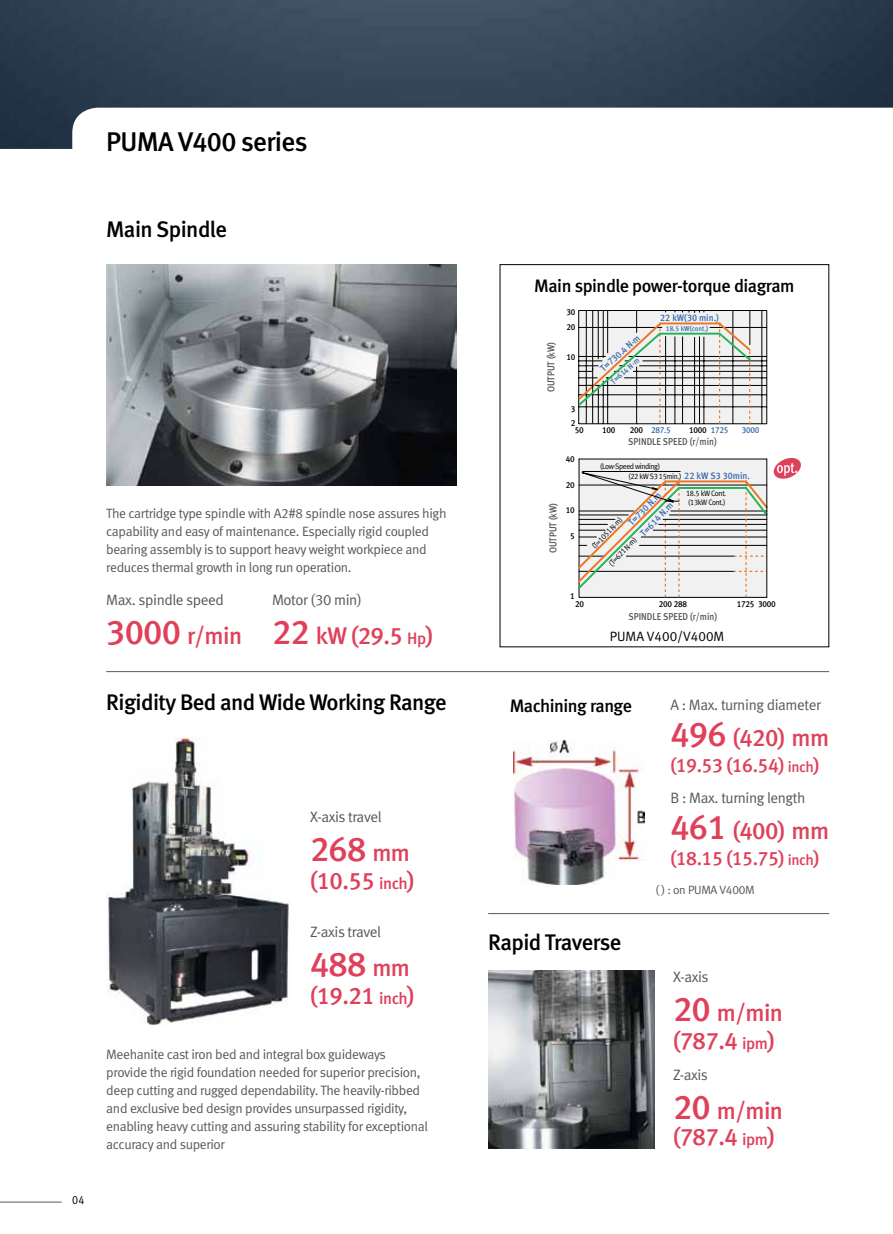
<style>
.page{position:relative;width:893px;height:1234px;background:#fff}
.page>*{position:absolute;margin:0;border:0;box-sizing:border-box;transform-origin:0 0}
.t1{font:34.5px "Meta Medium LF";letter-spacing:-.025em;color:#df405a}
.t2{font:27px "Meta Medium LF";letter-spacing:-.025em;color:#000}
.t3{font:24px/28.5px "Meta Medium LF";letter-spacing:-.025em;color:#df405a}
.t4{font:22.5px "Meta Medium LF";letter-spacing:-.025em;color:#000}
.t5{font:19.5px "Meta Medium LF";letter-spacing:-.025em;color:#df405a}
.t6{font:18px "Meta Medium LF";letter-spacing:-.025em;color:#000}
.t7{font:15px "Meta Normal LF";letter-spacing:-.025em;color:#58585b}
.t8{font:13.5px/18px "Meta Normal LF";letter-spacing:-.025em;color:#58585b}
.t9{font:13.5px "Meta Normal LF";color:#000}
.t10{font:12px "Meta Normal LF";letter-spacing:-.025em;color:#58585b}
.t11{font:12px "Meta Normal LF";color:#000;scale:.9 1}
.t12{font:10.05px "Meta Medium LF";color:#58585b;scale:.9 1}
.t13{font:9.45px "Meta Medium LF";color:#376aa9;scale:.95 1}
.t14{font:8.7px "Meta Medium LF";letter-spacing:-.03em;color:#000;scale:.95 1}
.t15{font:8.7px "Meta Medium LF";letter-spacing:-.03em;color:#376aa9;scale:.95 1}
.t16{font:7.95px/9px "Meta Normal LF";letter-spacing:-.05em;color:#000;scale:.95 1}
.t17{font:7.95px "Meta Medium LF";color:#376aa9;scale:.95 1}
.t18{font:7.05px "Meta Medium LF";color:#376aa9;scale:.95 1}
.s1{font-size:34.5px}
.s2{font-size:16.5px}
.s3{font-size:24px}
.s4{color:#000}
.s5{color:#376aa9}
.s6{font-family:"Meta Medium LF";font-size:9.45px;color:#376aa9}
.s7{font-size:15px}
</style>
<div class="page">
<img style="left:106px;top:737px;width:184px;height:288px">
<img style="left:0;top:0;width:893px;height:149px">
<img style="left:106px;top:264px;width:351px;height:221px">
<hr style="left:106px;top:671px;width:723px;height:1px;background:#58585b">
<hr style="left:488px;top:913px;width:341px;height:1px;background:#58585b">
<img style="left:514px;top:740px;width:130px;height:144px">
<hr style="left:0;top:1201px;width:62px;height:1px;background:#58585b">
<img style="left:488px;top:970px;width:166px;height:178px">
<svg style="left:578px;top:458px;width:223px;height:139px"></svg>
<svg style="left:666px;top:311px;width:100px;height:112px;fill:#f1f1f2"></svg>
<hr style="left:639px;top:365px;width:127px;height:1px;background:#000">
<hr style="left:579px;top:394px;width:188px;height:1px;background:#000">
<hr style="left:579px;top:406px;width:188px;height:1px;background:#000">
<hr style="left:766px;top:310px;width:1px;height:113px;background:#000">
<hr style="left:579px;top:423px;width:188px;height:1px;background:#000">
<hr style="left:579px;top:310px;width:188px;height:1px;background:#000">
<hr style="left:593px;top:385px;width:173px;height:1px;background:#000">
<hr style="left:624px;top:377px;width:143px;height:1px;background:#000">
<hr style="left:633px;top:371px;width:133px;height:1px;background:#000">
<hr style="left:642px;top:360px;width:124px;height:1px;background:#000">
<hr style="left:628px;top:356px;width:138px;height:1px;background:#000">
<hr style="left:762px;top:311px;width:1px;height:112px;background:#000">
<hr style="left:733px;top:311px;width:1px;height:112px;background:#000">
<hr style="left:699px;top:336px;width:1px;height:87px;background:#000">
<svg style="left:689px;top:311px;width:16px;height:2px"></svg>
<hr style="left:694px;top:337px;width:1px;height:86px;background:#000">
<hr style="left:682px;top:336px;width:1px;height:87px;background:#000">
<hr style="left:710px;top:327px;width:57px;height:1px;background:#000">
<hr style="left:675px;top:336px;width:1px;height:87px;background:#000">
<hr style="left:704px;top:336px;width:1px;height:87px;background:#000">
<hr style="left:660px;top:322px;width:60px;height:2px;background:#ea7725">
<hr style="left:750px;top:310px;width:1px;height:35px;background:#000">
<svg style="left:578px;top:310px;width:88px;height:113px"></svg>
<hr style="left:660px;top:332px;width:60px;height:2px;background:#26b45b">
<svg style="left:716px;top:320px;width:37px;height:104px"></svg>
<h2 class="t2" style="left:106px;top:125px;width:203px">PUMA V400 series</h2>
<h3 class="t4" style="left:106px;top:216px;width:122px">Main Spindle</h3>
<p class="t8" style="left:106px;top:503px;width:342px">The cartridge type spindle with A2#8 spindle nose assures high capability and easy of maintenance. Especially rigid coupled bearing assembly is to support heavy weight workpiece and reduces thermal growth in long run operation.</p>
<p class="t7" style="left:106px;top:590px;width:119px">Max. spindle speed</p>
<h3 class="t3" style="left:106px;top:621px;width:137px"><span class="s1">3000</span> r/min</h3>
<p class="t7" style="left:272px;top:590px;width:91px">Motor (30 min)</p>
<h3 class="t3" style="left:272px;top:621px;width:163px"><span class="s1">22</span> kW (29.5 <span class="s2">Hp</span>)</h3>
<h3 class="t4" style="left:106px;top:688px;width:342px">Rigidity Bed and Wide Working Range</h3>
<p class="t11" style="left:72px;top:1192px;width:15px">04</p>
<p class="t7" style="left:310px;top:807px;width:73px">X-axis travel</p>
<h1 class="t1" style="left:310px;top:828px;width:101px">268 <span class="s3">mm</span></h1>
<h3 class="t3" style="left:310px;top:866px;width:106px">(10.55 <span class="s2">inch</span>)</h3>
<p class="t7" style="left:310px;top:922px;width:72px">Z-axis travel</p>
<h1 class="t1" style="left:310px;top:943px;width:101px">488 <span class="s3">mm</span></h1>
<h3 class="t3" style="left:310px;top:981px;width:106px">(19.21 <span class="s2">inch</span>)</h3>
<p class="t8" style="left:106px;top:1044px;width:323px">Meehanite cast iron bed and integral box guideways provide the rigid foundation needed for superior precision, deep cutting and rugged dependability. The heavily-ribbed and exclusive bed design provides unsurpassed rigidity, enabling heavy cutting and assuring stability for exceptional accuracy and superior</p>
<h3 class="t6" style="left:534px;top:275px;width:262px">Main spindle power-torque diagram</h3>
<p class="t12" style="left:545px;top:392px;width:58px;rotate:-90deg">OUTPUT (kW)</p>
<p class="t12" style="left:547px;top:553px;width:58px;rotate:-90deg">OUTPUT (kW)</p>
<p class="t14" style="left:566px;top:307px;width:11px">30</p>
<p class="t14" style="left:566px;top:322px;width:11px">20</p>
<p class="t13" style="left:660px;top:312px;width:63px">22 kW(30 min.)</p>
<p class="t18" style="left:666px;top:325px;width:46px">18.5 kW(cont.)</p>
<p class="t14" style="left:566px;top:352px;width:11px">10</p>
<p class="t13" style="left:598px;top:365px;width:54px;rotate:-42deg">T=730.4 N.m</p>
<p class="t17" style="left:609px;top:379px;width:39px;rotate:-42deg">T=614 N.m</p>
<p class="t14" style="left:571px;top:404px;width:6px">3</p>
<p class="t14" style="left:571px;top:417px;width:6px">2</p>
<p class="t14" style="left:575px;top:424px;width:11px">50</p>
<p class="t14" style="left:602px;top:424px;width:16px">100</p>
<p class="t15" style="left:630px;top:424px;width:45px"><span class="s4">200</span> 287.5</p>
<p class="t14" style="left:689px;top:424px;width:43px">1000 <span class="s5">1725</span></p>
<p class="t12" style="left:628px;top:436px;width:100px">SPINDLE SPEED (r/min)</p>
<p class="t15" style="left:742px;top:424px;width:20px">3000</p>
<p class="t14" style="left:566px;top:453px;width:11px">40</p>
<p class="t14" style="left:566px;top:480px;width:11px">20</p>
<p class="t14" style="left:566px;top:505px;width:11px">10</p>
<p class="t14" style="left:570px;top:531px;width:6px">5</p>
<p class="t16" style="left:628px;top:462px;width:57px;text-indent:-28px">(Low-Speed winding)<br>(22 kW S3 15min.)</p>
<p class="t13" style="left:684px;top:470px;width:70px">22 kW S3 30min.</p>
<p class="t13" style="left:626px;top:520px;width:46px;rotate:-46deg">T=730 N.m</p>
<p class="t16" style="left:686px;top:488px;width:44px">18.5 kW Cont. (13kW Cont.)</p>
<p class="t16" style="left:607px;top:561px;width:92px;rotate:-46deg">(T=621 N.m) <span class="s6">T=614 N.m</span></p>
<p class="t16" style="left:590px;top:544px;width:44px;rotate:-46deg">(T=1051 N.m)</p>
<p class="t14" style="left:570px;top:590px;width:6px">1</p>
<p class="t14" style="left:575px;top:598px;width:11px">20</p>
<p class="t14" style="left:659px;top:598px;width:32px">200 288</p>
<p class="t14" style="left:737px;top:598px;width:43px">1725 3000</p>
<p class="t12" style="left:628px;top:610px;width:100px">SPINDLE SPEED (r/min)</p>
<p class="t9" style="left:610px;top:628px;width:116px">PUMA V400/V400M</p>
<h3 class="t6" style="left:510px;top:695px;width:124px">Machining range</h3>
<h3 class="t4" style="left:488px;top:928px;width:135px">Rapid Traverse</h3>
<p class="t7" style="left:670px;top:696px;width:152px">A : Max. turning diameter</p>
<h3 class="t3" style="left:670px;top:724px;width:160px"><span class="s1">496</span> (420) mm</h3>
<h3 class="t5" style="left:670px;top:753px;width:150px">(19.53 (16.54) <span class="s7">inch</span>)</h3>
<p class="t7" style="left:670px;top:789px;width:137px">B : Max. turning length</p>
<h3 class="t3" style="left:670px;top:817px;width:160px"><span class="s1">461</span> (400) mm</h3>
<h3 class="t5" style="left:670px;top:846px;width:150px">(18.15 (15.75) <span class="s7">inch</span>)</h3>
<p class="t10" style="left:655px;top:882px;width:101px">( ) : on PUMA V400M</p>
<p class="t7" style="left:673px;top:967px;width:37px">X-axis</p>
<h3 class="t3" style="left:673px;top:998px;width:111px"><span class="s1">20</span> m/min (787.4 <span class="s2">ipm</span>)</h3>
<p class="t7" style="left:673px;top:1066px;width:36px">Z-axis</p>
<h3 class="t3" style="left:673px;top:1098px;width:111px;line-height:25.5px"><span class="s1">20</span> m/min (787.4 <span class="s2">ipm</span>)</h3>
</div>
